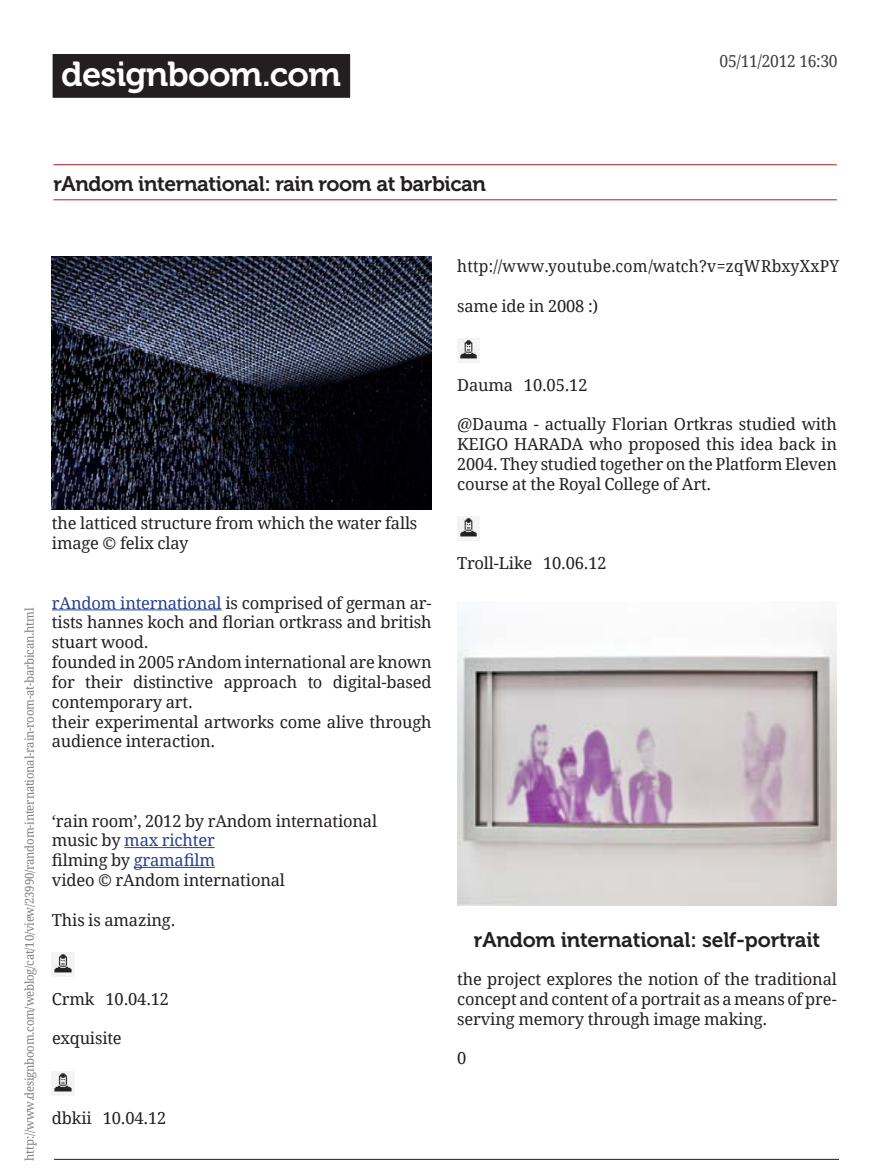
<style>
.page{position:relative;width:893px;height:1170px;background:#fff}
.page>*{position:absolute;margin:0;border:0;box-sizing:border-box;transform-origin:0 0}
.t1{font:34.5px "Museo 700";letter-spacing:-.02em;color:#fff}
.t2{font:21px "Museo 700";letter-spacing:-.02em;color:#231f20}
.t3{font:16.5px/19.8px "Droid Serif";letter-spacing:-.01em;color:#231f20}
.t4{font:16.5px "Droid Serif";letter-spacing:.02em;color:#231f20;scale:.95 1}
.t5{font:16.5px "Droid Serif";letter-spacing:-.02em;color:#3c3e40;scale:.95 1}
.t6{font:12px "Droid Serif";letter-spacing:-.02em;color:#808185;scale:.95 1}
.s1{color:#253f8e}
</style>
<div class="page">
<hr style="left:54px;top:1158px;width:785px;height:1px;background:#231f20">
<div style="left:53px;top:54px;width:297px;height:44px;background:#4b4748"></div>
<div style="left:53px;top:54px;width:297px;height:43px;background:#231f20"></div>
<hr style="left:53px;top:164px;width:784px;height:1px;background:#b0272a">
<hr style="left:53px;top:199px;width:784px;height:1px;background:#b0272a">
<hr style="left:52px;top:609px;width:170px;height:1px;background:#253f8e">
<hr style="left:124px;top:847px;width:91px;height:1px;background:#253f8e">
<hr style="left:134px;top:867px;width:81px;height:1px;background:#253f8e">
<img style="left:52px;top:256px;width:380px;height:253px">
<img style="left:52px;top:952px;width:23px;height:24px">
<img style="left:52px;top:1071px;width:23px;height:24px">
<img style="left:457px;top:338px;width:23px;height:24px">
<img style="left:457px;top:516px;width:23px;height:24px">
<img style="left:457px;top:612px;width:380px;height:293px">
<h1 class="t1" style="left:61px;top:55px;width:281px">designboom.com</h1>
<p class="t5" style="left:720px;top:51px;width:126px">05/11/2012 16:30</p>
<p class="t2" style="left:53px;top:172px;width:434px">rAndom international: rain room at barbican</p>
<p class="t3" style="left:52px;top:514px;width:367px">the latticed structure from which the water falls image © felix clay</p>
<p class="t6" style="left:22px;top:1160px;width:583px;rotate:-90deg">http://www.designboom.com/weblog/cat/10/view/23990/random-international-rain-room-at-barbican.html</p>
<p class="t3" style="left:52px;top:593px;width:381px"><span class="s1">rAndom international</span> is comprised of german ar&shy;tists hannes koch and florian ortkrass and british stuart wood.<br>founded in 2005 rAndom international are known for their distinctive approach to digital-based contemporary art.<br>their experimental artworks come alive through audience interaction.</p>
<p class="t3" style="left:52px;top:811px;width:327px">‘rain room’, 2012 by rAndom international music by <span class="s1">max richter<br></span>filming by <span class="s1">gramafilm<br></span>video © rAndom international</p>
<p class="t3" style="left:52px;top:910px;width:125px">This is amazing.</p>
<p class="t3" style="left:52px;top:989px;width:119px">Crmk 10.04.12</p>
<p class="t3" style="left:52px;top:1028px;width:71px">exquisite</p>
<p class="t3" style="left:52px;top:1108px;width:116px">dbkii 10.04.12</p>
<p class="t4" style="left:457px;top:256px;width:404px">http://www.youtube.com/watch?v=zqWRbxyXxPY</p>
<p class="t3" style="left:457px;top:296px;width:143px">same ide in 2008 :)</p>
<p class="t3" style="left:457px;top:375px;width:132px">Dauma 10.05.12</p>
<p class="t3" style="left:457px;top:415px;width:381px;text-align:justify">@Dauma - actually Florian Ortkras studied with KEIGO HARADA who proposed this idea back in 2004. They studied together on the Platform Eleven course at the Royal College of Art.</p>
<p class="t3" style="left:457px;top:553px;width:151px">Troll-Like 10.06.12</p>
<p class="t2" style="left:474px;top:927px;width:348px">rAndom international: self-portrait</p>
<p class="t3" style="left:457px;top:969px;width:381px;text-align:justify">the project explores the notion of the traditional concept and content of a portrait as a means of pre&shy;serving memory through image making.</p>
<p class="t3" style="left:457px;top:1048px;width:11px">0</p>
</div>
